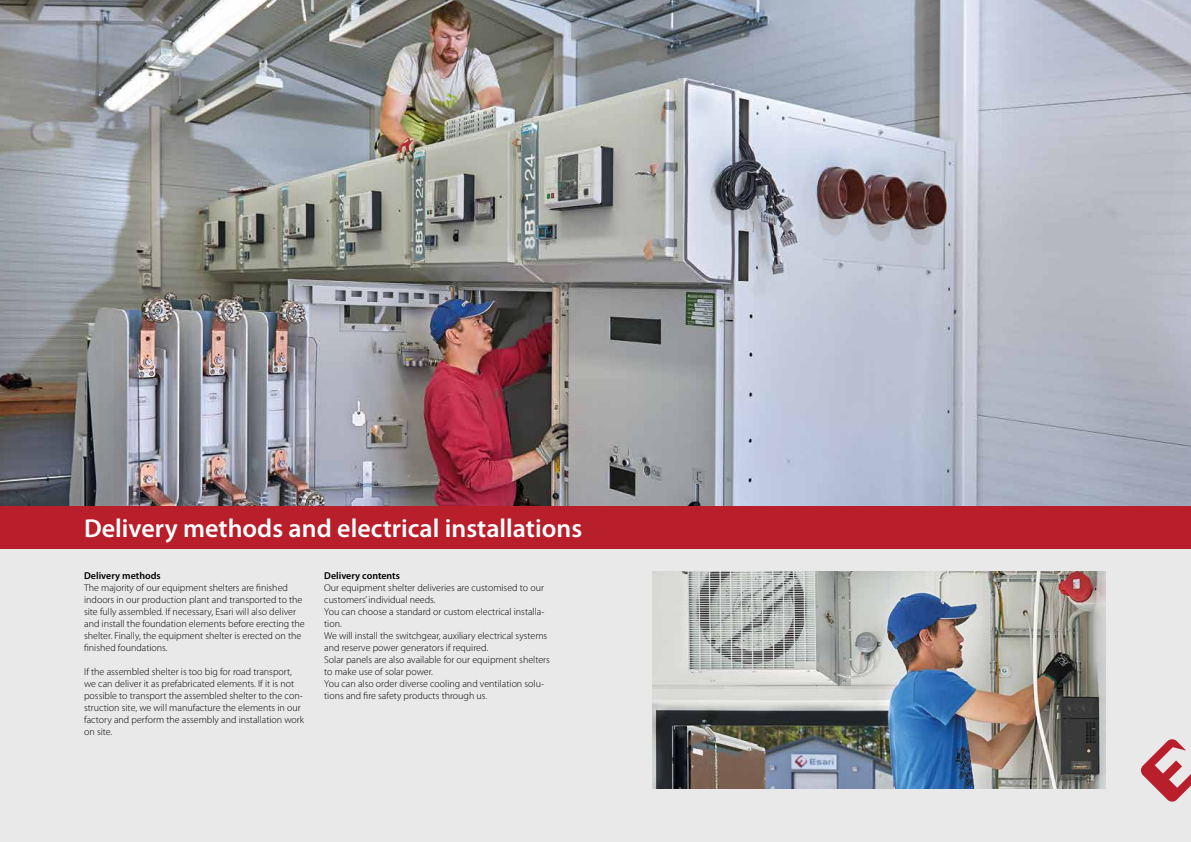
<style>
.page{position:relative;width:1191px;height:842px;background:#fff}
.page>*{position:absolute;margin:0;border:0;box-sizing:border-box;transform-origin:0 0}
.t1{font:600 26px "Myriad Pro";color:#fff}
.t2{font:300 10px/12px "Myriad Pro";color:#000}
.t3{font:600 10px "Myriad Pro";color:#000}
</style>
<div class="page">
<div style="left:0;top:545px;width:1191px;height:297px;background:#e9e9e9"></div>
<img style="left:0;top:0;width:1191px;height:506px">
<div style="left:0;top:506px;width:1191px;height:43px;background:#b91e2b"></div>
<svg style="left:1141px;top:739px;width:50px;height:63px"></svg>
<img style="left:652px;top:571px;width:454px;height:217px">
<h1 class="t1" style="left:84px;top:514px;width:499px">Delivery methods and electrical installations</h1>
<p class="t3" style="left:324px;top:570px;width:77px">Delivery contents</p>
<p class="t2" style="left:324px;top:581px;width:227px">Our equipment shelter deliveries are customised to our customers’ individual needs.<br>You can choose a standard or custom electrical installa&shy;tion.<br>We will install the switchgear, auxiliary electrical systems and reserve power generators if required.<br>Solar panels are also available for our equipment shelters to make use of solar power.<br>You can also order diverse cooling and ventilation solu&shy;tions and fire safety products through us.</p>
<p class="t3" style="left:84px;top:570px;width:78px">Delivery methods</p>
<p class="t2" style="left:84px;top:582px;width:222px">The majority of our equipment shelters are finished indoors in our production plant and transported to the site fully assembled. If necessary, Esari will also deliver and install the foundation elements before erecting the shelter. Finally, the equipment shelter is erected on the finished foundations.</p>
<p class="t2" style="left:84px;top:665px;width:221px">If the assembled shelter is too big for road transport, we can deliver it as prefabricated elements. If it is not possible to transport the assembled shelter to the con&shy;struction site, we will manufacture the elements in our factory and perform the assembly and installation work on site.</p>
</div>
